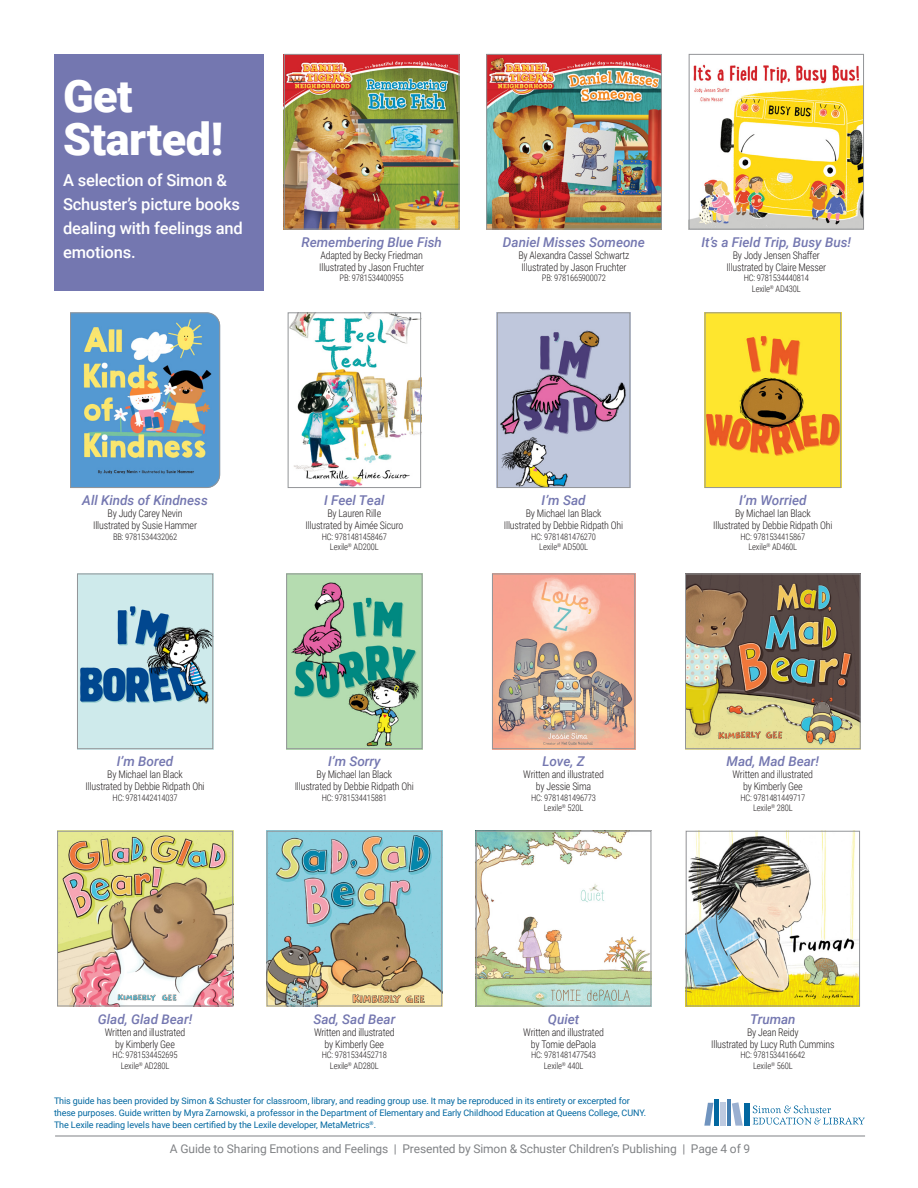
<style>
.page{position:relative;width:918px;height:1188px;background:#fff}
.page>*{position:absolute;margin:0;border:0;box-sizing:border-box;transform-origin:0 0}
.section_heading{font:900 45px/43.5px "Roboto";letter-spacing:-.01em;color:#fff}
.body{font:500 16.5px/24px "Roboto";letter-spacing:-.01em;color:#fff}
.t1{font:italic 500 13.5px "Roboto";color:#7477b0}
.t2{font:12px "Roboto";letter-spacing:-.01em;color:#808285}
.author_illustrator{font:300 10.5px/12px "Roboto Condensed";letter-spacing:-.02em;color:#231f20;text-align:center;scale:.95 1}
.specs{font:300 9px "Roboto Condensed";letter-spacing:-.02em;color:#231f20;scale:.95 1}
.t3{font:9px/12px "Roboto";letter-spacing:-.01em;color:#0167a0}
</style>
<div class="page">
<hr style="left:55px;top:1136px;width:810px;height:1px;background:#808285">
<svg style="left:753px;top:1105px;width:112px;height:20px"></svg>
<div style="left:744px;top:1104px;width:5px;height:22px;background:#0167a0"></div>
<hr style="left:727px;top:1099px;width:4px;height:27px;background:#447eb1">
<div style="left:714px;top:1100px;width:5px;height:26px;background:#0167a0"></div>
<svg style="left:704px;top:1103px;width:9px;height:23px"></svg>
<div style="left:720px;top:1102px;width:6px;height:24px;background:#becae0"></div>
<svg style="left:732px;top:1102px;width:11px;height:24px"></svg>
<div style="left:54px;top:54px;width:209px;height:236px;background:#7477b0"></div>
<img style="left:286px;top:56px;width:171px;height:172px">
<div style="left:284px;top:54px;width:175px;height:176px;border:1px solid #939598"></div>
<img style="left:488px;top:56px;width:172px;height:172px">
<div style="left:486px;top:54px;width:176px;height:176px;border:1px solid #939598"></div>
<img style="left:691px;top:64px;width:171px;height:164px">
<div style="left:689px;top:54px;width:175px;height:176px;border:1px solid #939598"></div>
<svg style="left:70px;top:312px;width:150px;height:176px"></svg>
<img style="left:290px;top:314px;width:129px;height:172px">
<div style="left:288px;top:312px;width:133px;height:176px;border:1px solid #939598"></div>
<img style="left:499px;top:314px;width:129px;height:172px">
<div style="left:497px;top:312px;width:133px;height:176px;border:1px solid #939598"></div>
<img style="left:707px;top:314px;width:132px;height:172px">
<div style="left:705px;top:312px;width:136px;height:176px;border:1px solid #939598"></div>
<img style="left:79px;top:576px;width:132px;height:171px">
<div style="left:77px;top:574px;width:136px;height:175px;border:1px solid #939598"></div>
<img style="left:288px;top:576px;width:132px;height:171px">
<div style="left:286px;top:574px;width:136px;height:175px;border:1px solid #939598"></div>
<img style="left:494px;top:576px;width:139px;height:171px">
<div style="left:492px;top:574px;width:143px;height:175px;border:1px solid #939598"></div>
<img style="left:687px;top:576px;width:172px;height:171px">
<div style="left:685px;top:574px;width:176px;height:175px;border:1px solid #939598"></div>
<img style="left:59px;top:833px;width:172px;height:171px">
<div style="left:57px;top:831px;width:176px;height:175px;border:1px solid #939598"></div>
<img style="left:269px;top:833px;width:171px;height:171px">
<div style="left:267px;top:831px;width:175px;height:175px;border:1px solid #939598"></div>
<img style="left:478px;top:833px;width:171px;height:171px">
<div style="left:476px;top:831px;width:175px;height:175px;border:1px solid #939598"></div>
<img style="left:688px;top:833px;width:170px;height:171px">
<div style="left:686px;top:831px;width:174px;height:175px;border:1px solid #939598"></div>
<p class="section_heading" style="left:63px;top:72px;width:162px">Get<br>Started!</p>
<p class="body" style="left:63px;top:167px;width:181px">A selection of Simon &amp;<br>Schuster’s picture books dealing with feelings and emotions.</p>
<p class="t1" style="left:301px;top:232px;width:142px">Remembering Blue Fish</p>
<p class="author_illustrator" style="left:320px;top:249px;width:109px">Adapted by Becky Friedman</p>
<p class="author_illustrator" style="left:319px;top:261px;width:112px">Illustrated by Jason Fruchter</p>
<p class="specs" style="left:340px;top:272px;width:69px">PB: 9781534400955</p>
<p class="t1" style="left:503px;top:232px;width:144px">Daniel Misses Someone</p>
<p class="author_illustrator" style="left:518px;top:249px;width:119px">By Alexandra Cassel Schwartz</p>
<p class="author_illustrator" style="left:522px;top:261px;width:112px">Illustrated by Jason Fruchter</p>
<p class="specs" style="left:542px;top:272px;width:69px">PB: 9781665900072</p>
<p class="t1" style="left:702px;top:232px;width:151px">It’s a Field Trip, Busy Bus!</p>
<p class="author_illustrator" style="left:733px;top:249px;width:93px">By Jody Jensen Shaffer</p>
<p class="author_illustrator" style="left:727px;top:261px;width:106px">Illustrated by Claire Messer</p>
<p class="specs" style="left:744px;top:272px;width:70px">HC: 9781534440814</p>
<p class="specs" style="left:752px;top:282px;width:53px">Lexile<sup>®</sup> AD430L</p>
<p class="t1" style="left:82px;top:491px;width:127px">All Kinds of Kindness</p>
<p class="author_illustrator" style="left:108px;top:507px;width:81px">By Judy Carey Nevin</p>
<p class="author_illustrator" style="left:93px;top:519px;width:111px">Illustrated by Susie Hammer</p>
<p class="specs" style="left:113px;top:530px;width:69px">BB: 9781534432062</p>
<p class="t1" style="left:324px;top:491px;width:62px">I Feel Teal</p>
<p class="author_illustrator" style="left:327px;top:507px;width:58px">By Lauren Rille</p>
<p class="author_illustrator" style="left:305px;top:519px;width:105px">Illustrated by Aimée Sicuro</p>
<p class="specs" style="left:322px;top:530px;width:70px">HC: 9781481458467</p>
<p class="specs" style="left:330px;top:541px;width:53px">Lexile<sup>®</sup> AD200L</p>
<p class="t1" style="left:542px;top:491px;width:46px">I’m Sad</p>
<p class="author_illustrator" style="left:526px;top:507px;width:81px">By Michael Ian Black</p>
<p class="author_illustrator" style="left:504px;top:519px;width:127px">Illustrated by Debbie Ridpath Ohi</p>
<p class="specs" style="left:531px;top:530px;width:70px">HC: 9781481476270</p>
<p class="specs" style="left:539px;top:541px;width:53px">Lexile<sup>®</sup> AD500L</p>
<p class="t1" style="left:739px;top:491px;width:69px">I’m Worried</p>
<p class="author_illustrator" style="left:735px;top:507px;width:81px">By Michael Ian Black</p>
<p class="author_illustrator" style="left:713px;top:519px;width:127px">Illustrated by Debbie Ridpath Ohi</p>
<p class="specs" style="left:740px;top:530px;width:70px">HC: 9781534415867</p>
<p class="specs" style="left:748px;top:541px;width:53px">Lexile<sup>®</sup> AD460L</p>
<p class="t1" style="left:117px;top:752px;width:58px">I’m Bored</p>
<p class="author_illustrator" style="left:107px;top:768px;width:81px">By Michael Ian Black</p>
<p class="author_illustrator" style="left:85px;top:780px;width:127px">Illustrated by Debbie Ridpath Ohi</p>
<p class="specs" style="left:113px;top:791px;width:70px">HC: 9781442414037</p>
<p class="t1" style="left:328px;top:752px;width:54px">I’m Sorry</p>
<p class="author_illustrator" style="left:317px;top:768px;width:81px">By Michael Ian Black</p>
<p class="author_illustrator" style="left:295px;top:780px;width:127px">Illustrated by Debbie Ridpath Ohi</p>
<p class="specs" style="left:322px;top:791px;width:70px">HC: 9781534415881</p>
<p class="t1" style="left:542px;top:752px;width:44px">Love, Z</p>
<p class="author_illustrator" style="left:523px;top:768px;width:86px">Written and illustrated by Jessie Sima</p>
<p class="specs" style="left:531px;top:791px;width:70px">HC: 9781481496773</p>
<p class="specs" style="left:544px;top:802px;width:43px">Lexile<sup>®</sup> 520L</p>
<p class="t1" style="left:727px;top:752px;width:94px">Mad, Mad Bear!</p>
<p class="author_illustrator" style="left:733px;top:768px;width:86px">Written and illustrated by Kimberly Gee</p>
<p class="specs" style="left:740px;top:791px;width:70px">HC: 9781481449717</p>
<p class="specs" style="left:753px;top:802px;width:43px">Lexile<sup>®</sup> 280L</p>
<p class="t1" style="left:98px;top:1009px;width:96px">Glad, Glad Bear!</p>
<p class="author_illustrator" style="left:105px;top:1025px;width:86px">Written and illustrated by Kimberly Gee</p>
<p class="specs" style="left:113px;top:1049px;width:70px">HC: 9781534452695</p>
<p class="specs" style="left:121px;top:1059px;width:53px">Lexile<sup>®</sup> AD280L</p>
<p class="t1" style="left:313px;top:1009px;width:83px">Sad, Sad Bear</p>
<p class="author_illustrator" style="left:314px;top:1025px;width:86px">Written and illustrated by Kimberly Gee</p>
<p class="specs" style="left:322px;top:1049px;width:70px">HC: 9781534452718</p>
<p class="specs" style="left:330px;top:1059px;width:53px">Lexile<sup>®</sup> AD280L</p>
<p class="t1" style="left:548px;top:1009px;width:33px">Quiet</p>
<p class="author_illustrator" style="left:523px;top:1025px;width:86px">Written and illustrated by Tomie dePaola</p>
<p class="specs" style="left:531px;top:1049px;width:70px">HC: 9781481477543</p>
<p class="specs" style="left:544px;top:1059px;width:43px">Lexile<sup>®</sup> 440L</p>
<p class="t3" style="left:54px;top:1094px;width:594px">This guide has been provided by Simon &amp; Schuster for classroom, library, and reading group use. It may be reproduced in its entirety or excerpted for these purposes. Guide written by Myra Zarnowski, a professor in the Department of Elementary and Early Childhood Education at Queens College, CUNY.<br>The Lexile reading levels have been certified by the Lexile developer, MetaMetrics<sup>®</sup>.</p>
<p class="t1" style="left:750px;top:1009px;width:47px">Truman</p>
<p class="author_illustrator" style="left:747px;top:1025px;width:56px">By Jean Reidy</p>
<p class="author_illustrator" style="left:711px;top:1037px;width:131px">Illustrated by Lucy Ruth Cummins</p>
<p class="specs" style="left:740px;top:1049px;width:70px">HC: 9781534416642</p>
<p class="specs" style="left:753px;top:1059px;width:43px">Lexile<sup>®</sup> 560L</p>
<p class="t2" style="left:170px;top:1140px;width:582px">A Guide to Sharing Emotions and Feelings | Presented by Simon &amp; Schuster Children’s Publishing | Page 4 of 9</p>
</div>
